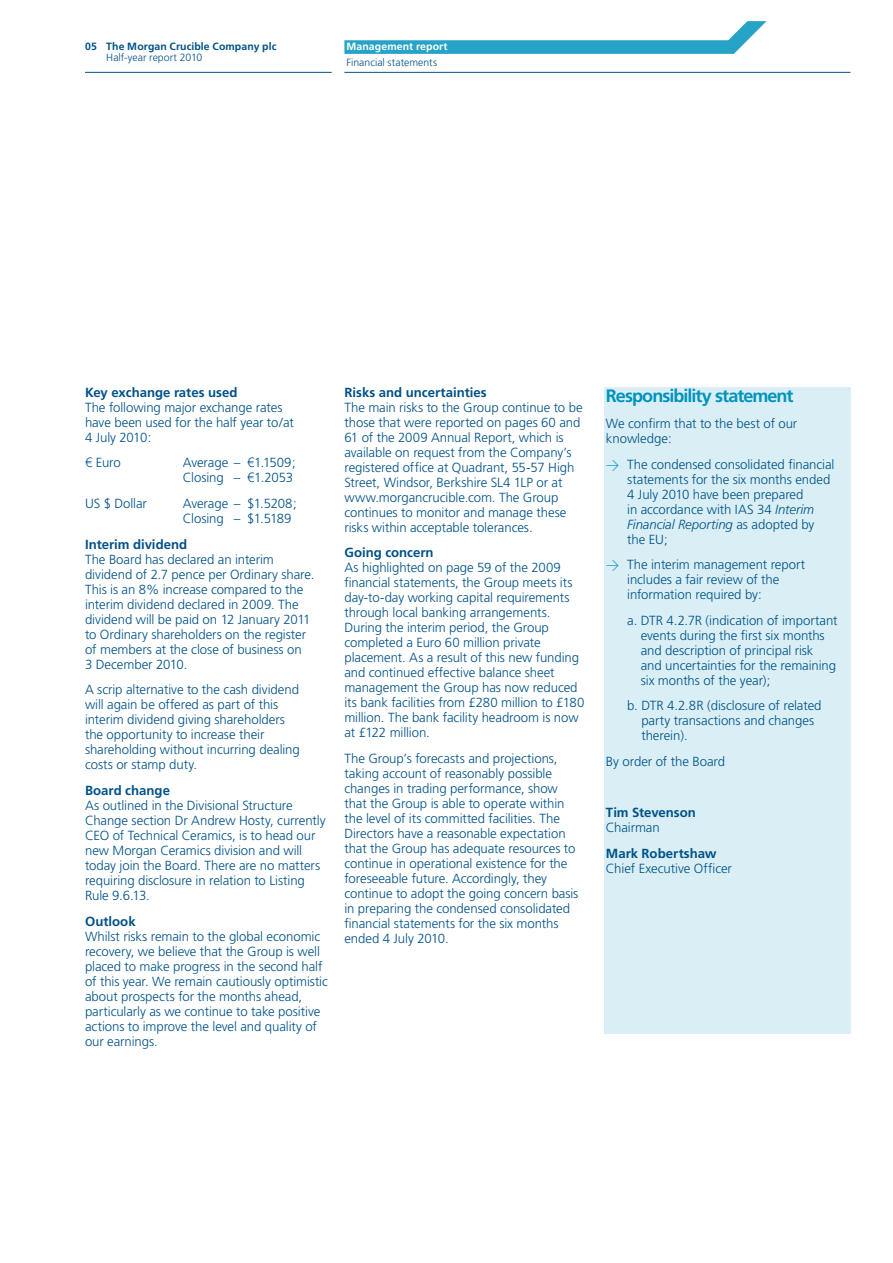
<style>
.page{position:relative;width:893px;height:1263px;background:#fff}
.page>*{position:absolute;margin:0;border:0;box-sizing:border-box;transform-origin:0 0}
.t1{font:700 18px "Frutiger";letter-spacing:-.05em;color:#0093bd}
.t2{font:300 13.2px/15px "Frutiger";letter-spacing:-.005em;color:#005187}
.t3{font:700 13.2px "Frutiger";color:#005187}
.t4{font:300 10.5px "Frutiger";color:#005187}
.t5{font:700 10.5px "Frutiger";letter-spacing:.01em;color:#005187}
.t6{font:700 10.5px "Frutiger";letter-spacing:.01em;color:#fff}
.s1{font-family:"Helvetica Neue"}
.s2{font-family:"DIN";color:#0093bd}
.s3{font-style:italic}
</style>
<div class="page">
<svg style="left:344px;top:21px;width:423px;height:33px"></svg>
<hr style="left:85px;top:72px;width:247px;height:1px;background:#005187">
<hr style="left:344px;top:72px;width:506px;height:1px;background:#005187">
<div style="left:604px;top:387px;width:246px;height:646px;background:#d9eff5"></div>
<p class="t5" style="left:85px;top:40px;width:193px">05 The Morgan Crucible Company plc</p>
<p class="t6" style="left:347px;top:40px;width:103px">Management report</p>
<p class="t4" style="left:106px;top:51px;width:97px">Half-year report 2010</p>
<p class="t4" style="left:347px;top:57px;width:92px">Financial statements</p>
<p class="t3" style="left:85px;top:384px;width:154px">Key exchange rates used</p>
<p class="t2" style="left:85px;top:400px;width:210px">The following major exchange rates have been used for the half year to/at<br>4 July 2010:</p>
<p class="t2" style="left:85px;top:456px;width:37px"><span class="s1">¤</span> Euro</p>
<p class="t2" style="left:183px;top:456px;width:114px">Average – <span class="s1">¤</span>1.1509;<br>Closing – <span class="s1">¤</span>1.2053</p>
<p class="t2" style="left:85px;top:496px;width:63px">US $ Dollar</p>
<p class="t2" style="left:183px;top:496px;width:115px">Average – $1.5208;<br>Closing – $1.5189</p>
<p class="t3" style="left:85px;top:536px;width:104px">Interim dividend</p>
<p class="t2" style="left:85px;top:552px;width:231px">The Board has declared an interim dividend of 2.7 pence per Ordinary share.<br>This is an 8% increase compared to the interim dividend declared in 2009. The dividend will be paid on 12 January 2011 to Ordinary shareholders on the register of members at the close of business on<br>3 December 2010.</p>
<p class="t2" style="left:85px;top:682px;width:216px">A scrip alternative to the cash dividend will again be offered as part of this interim dividend giving shareholders the opportunity to increase their shareholding without incurring dealing costs or stamp duty.</p>
<p class="t3" style="left:85px;top:783px;width:87px">Board change</p>
<p class="t2" style="left:85px;top:798px;width:242px">As outlined in the Divisional Structure Change section Dr Andrew Hosty, currently CEO of Technical Ceramics, is to head our new Morgan Ceramics division and will today join the Board. There are no matters requiring disclosure in relation to Listing Rule 9.6.13.</p>
<p class="t3" style="left:85px;top:913px;width:52px">Outlook</p>
<p class="t2" style="left:85px;top:929px;width:244px">Whilst risks remain to the global economic recovery, we believe that the Group is well placed to make progress in the second half of this year. We remain cautiously optimistic about prospects for the months ahead, particularly as we continue to take positive actions to improve the level and quality of our earnings.</p>
<p class="t3" style="left:344px;top:384px;width:144px">Risks and uncertainties</p>
<p class="t2" style="left:344px;top:400px;width:240px">The main risks to the Group continue to be those that were reported on pages 60 and 61 of the 2009 Annual Report, which is available on request from the Company’s registered office at Quadrant, 55-57 High Street, Windsor, Berkshire SL4 1LP or at www.morgancrucible.com. The Group continues to monitor and manage these risks within acceptable tolerances.</p>
<p class="t3" style="left:344px;top:545px;width:91px">Going concern</p>
<p class="t2" style="left:344px;top:560px;width:241px">As highlighted on page 59 of the 2009 financial statements, the Group meets its day-to-day working capital requirements through local banking arrangements.<br>During the interim period, the Group completed a Euro 60 million private placement. As a result of this new funding and continued effective balance sheet management the Group has now reduced its bank facilities from £280 million to £180 million. The bank facility headroom is now at £122 million.</p>
<p class="t2" style="left:344px;top:751px;width:235px">The Group’s forecasts and projections, taking account of reasonably possible changes in trading performance, show that the Group is able to operate within the level of its committed facilities. The Directors have a reasonable expectation that the Group has adequate resources to continue in operational existence for the foreseeable future. Accordingly, they continue to adopt the going concern basis in preparing the condensed consolidated financial statements for the six months ended 4 July 2010.</p>
<h1 class="t1" style="left:606px;top:385px;width:189px">Responsibility statement</h1>
<p class="t2" style="left:606px;top:416px;width:193px">We confirm that to the best of our knowledge:</p>
<p class="t2" style="left:627px;top:457px;width:209px;text-indent:-21px"><span class="s2">&gt;</span> The condensed consolidated financial statements for the six months ended<br>4 July 2010 have been prepared<br>in accordance with IAS 34 <span class="s3">Interim<br>Financial Reporting</span> as adopted by the EU;</p>
<p class="t2" style="left:627px;top:557px;width:180px;text-indent:-21px"><span class="s2">&gt;</span> The interim management report includes a fair review of the information required by:</p>
<p class="t2" style="left:641px;top:613px;width:198px;text-indent:-14px">a. DTR 4.2.7R (indication of important events during the first six months and description of principal risk and uncertainties for the remaining six months of the year);</p>
<p class="t2" style="left:641px;top:698px;width:182px;text-indent:-14px">b. DTR 4.2.8R (disclosure of related party transactions and changes therein).</p>
<p class="t2" style="left:606px;top:754px;width:121px">By order of the Board</p>
<p class="t3" style="left:606px;top:805px;width:92px">Tim Stevenson</p>
<p class="t2" style="left:606px;top:820px;width:55px">Chairman</p>
<p class="t3" style="left:606px;top:845px;width:112px">Mark Robertshaw</p>
<p class="t2" style="left:606px;top:861px;width:127px">Chief Executive Officer</p>
</div>
